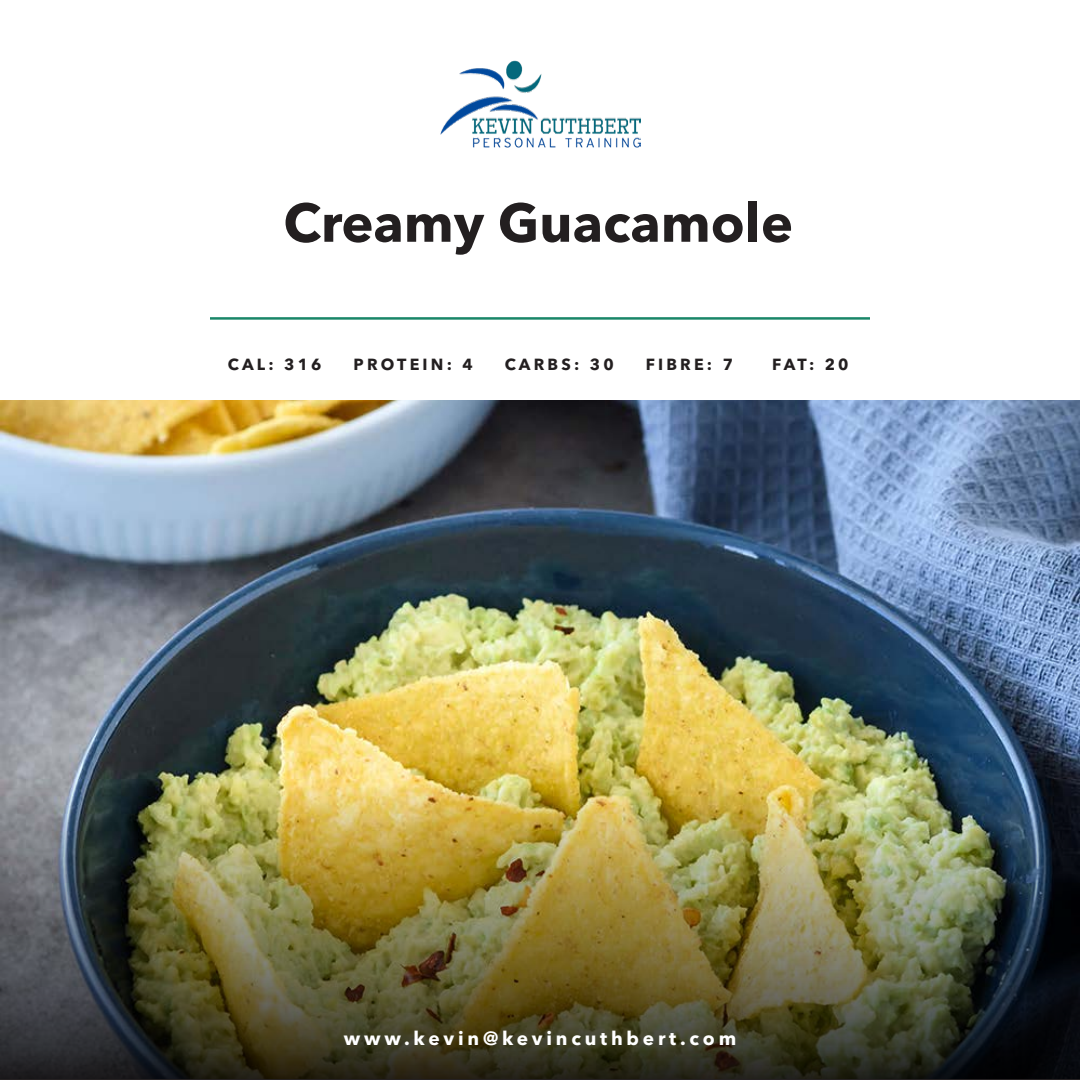
<style>
.page{position:relative;width:1080px;height:1080px;background:#fff}
.page>*{position:absolute;margin:0;border:0;box-sizing:border-box;transform-origin:0 0}
.t1{font:700 54px "Avenir Next LT Pro";color:#231f20}
.t2{font:700 19px "Avenir Next LT Pro";letter-spacing:.2em;color:#fff}
.t3{font:700 16px "Avenir Next LT Pro";letter-spacing:.2em;color:#231f20}
</style>
<div class="page">
<img style="left:0;top:400px;width:1080px;height:383px">
<img style="left:0;top:783px;width:1080px;height:297px">
<img style="left:440px;top:60px;width:201px;height:88px">
<hr style="left:210px;top:317px;width:660px;height:3px;background:#198668">
<p class="t1" style="left:283px;top:190px;width:511px">Creamy Guacamole</p>
<p class="t3" style="left:228px;top:355px;width:95px">CAL: 316</p>
<p class="t3" style="left:354px;top:355px;width:121px">PROTEIN: 4</p>
<p class="t3" style="left:505px;top:355px;width:110px">CARBS: 30</p>
<p class="t3" style="left:646px;top:355px;width:89px">FIBRE: 7</p>
<p class="t3" style="left:772px;top:355px;width:78px">FAT: 20</p>
<p class="t2" style="left:344px;top:1027px;width:394px">www.kevin@kevincuthbert.com</p>
</div>
